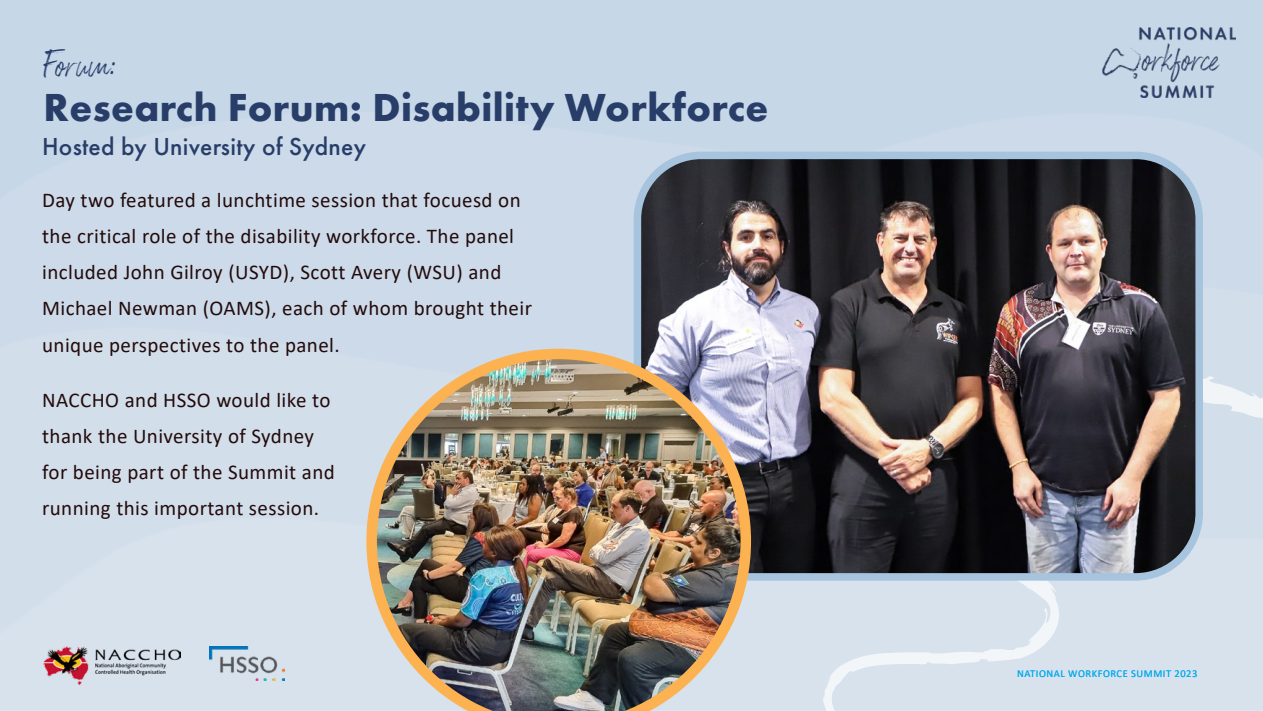
<style>
.page{position:relative;width:1263px;height:711px;background:#fff}
.page>*{position:absolute;margin:0;border:0;box-sizing:border-box;transform-origin:0 0}
.t1{font:700 40.5px "Futura PT";letter-spacing:.01em;color:#283e69}
.t2{font:33px "Wandhen";color:#283e69}
.t3{font:500 25.5px "Futura PT";letter-spacing:.01em;color:#283e69}
.t4{font:21px/36px "Calibri";letter-spacing:.02em;color:#230b0b}
.t5{font:10.5px "Calibri";letter-spacing:.05em;color:#00aeef}
</style>
<div class="page">
<img style="left:0;top:0;width:1263px;height:710px">
<svg style="left:808px;top:68px;width:455px;height:642px;background:#d2deeb"></svg>
<img style="left:1102px;top:28px;width:134px;height:69px">
<img style="left:210px;top:646px;width:75px;height:33px">
<img style="left:43px;top:646px;width:137px;height:38px">
<img style="left:637px;top:155px;width:562px;height:421px">
<div style="left:634px;top:151px;width:569px;height:429px;border:8px solid #a6c4de;border-radius:64px"></div>
<img style="left:366px;top:348px;width:385px;height:362px">
<h2 class="t2" style="left:44px;top:49px;width:76px">Forum:</h2>
<h1 class="t1" style="left:44px;top:91px;width:726px">Research Forum: Disability Workforce</h1>
<p class="t3" style="left:42px;top:136px;width:325px">Hosted by University of Sydney</p>
<p class="t4" style="left:42px;top:183px;width:491px">Day two featured a lunchtime session that focuesd on the critical role of the disability workforce. The panel included John Gilroy (USYD), Scott Avery (WSU) and Michael Newman (OAMS), each of whom brought their unique perspectives to the panel.</p>
<p class="t4" style="left:42px;top:383px;width:294px">NACCHO and HSSO would like to thank the University of Sydney for being part of the Summit and running this important session.</p>
<p class="t5" style="left:1017px;top:668px;width:182px">NATIONAL WORKFORCE SUMMIT 2023</p>
</div>
